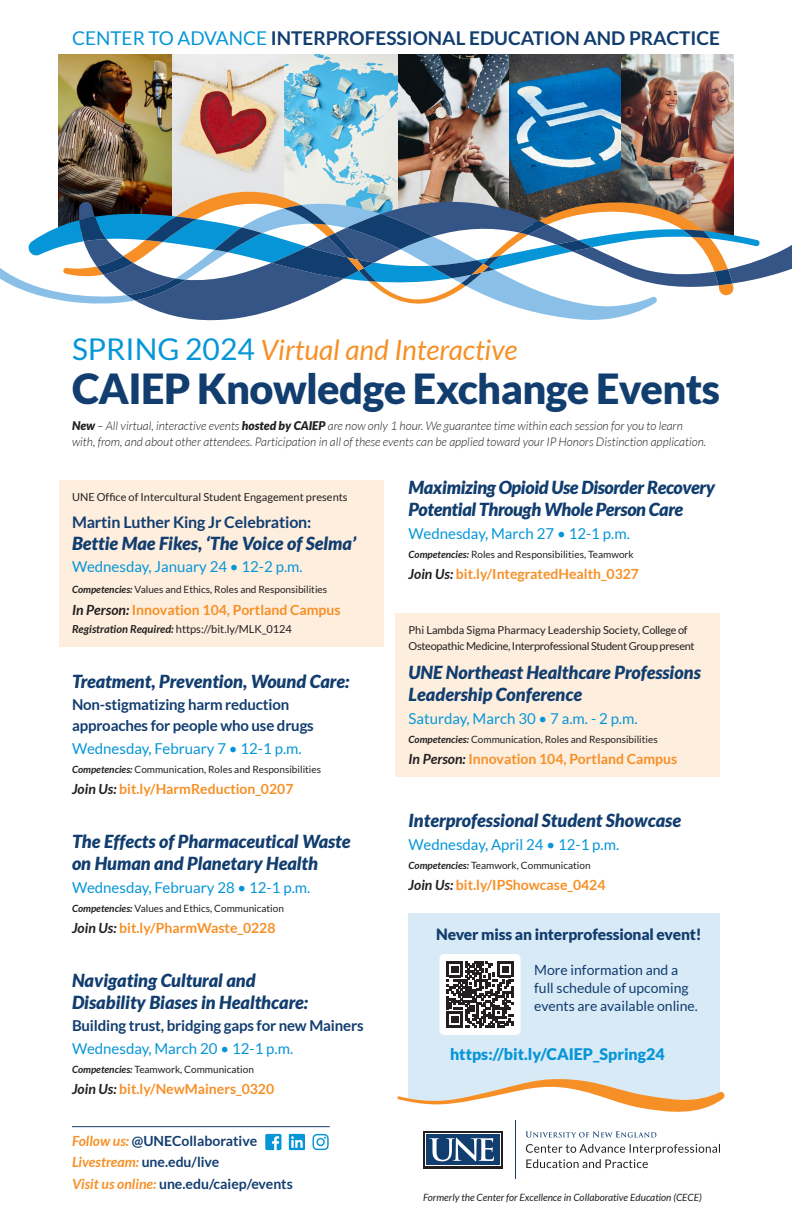
<style>
.page{position:relative;width:792px;height:1224px;background:#fff}
.page>*{position:absolute;margin:0;border:0;box-sizing:border-box;transform-origin:0 0}
.Page_Header{font:900 41.5px "Lato";letter-spacing:-.015em;color:#113d6f}
.Page_Header-2{font:italic 28px "Lato";color:#f69026}
.CAIEP_Header{font:700 19px "Lato";color:#113d6f}
.Event_Title{font:italic 900 18px/22px "Lato";color:#113d6f}
.Event_Title-2{font:italic 900 18px/22px "Lato";letter-spacing:-.02em;color:#113d6f}
.Event_Title-3{font:700 16px "Lato";letter-spacing:-.01em;color:#113d6f}
.Sidebar_URL{font:900 16px "Lato";color:#0696d7}
.Sidebar_Header{font:900 15.5px "Lato";letter-spacing:-.01em;color:#113d6f}
.Event_Date{font:15px "Lato";color:#0696d7}
.Event_Title-4{font:700 15px/21px "Lato";letter-spacing:-.01em;color:#113d6f}
.Event_Details{font:700 14px "Lato";color:#f69026}
.t1{font:700 14px "Lato";color:#113d6f}
.Sidebar_Details{font:14px/18px "Lato";color:#113d6f}
.Page_Subhead{font:italic 300 12px/16px "Lato";color:#231f20}
.Event_Title-5{font:11px/16px "Lato";letter-spacing:-.03em;color:#231f20}
.Event_Competencies{font:11px "Lato";color:#231f20}
.Event_Details-2{font:11px "Lato";color:#231f20}
.Event_Competencies-2{font:10px "Lato";color:#231f20}
.Event_Details-3{font:italic 10px "Lato";color:#231f20}
.s1{font-weight:400;color:#0696d7}
.s2{font-style:normal;font-size:30px;color:#0696d7}
.s3{font-weight:900}
.s4{font-weight:700;font-style:italic}
.s5{font-style:italic;color:#231f20}
.s6{font-style:italic;color:#f69026}
</style>
<div class="page">
<div style="left:396px;top:613px;width:324px;height:164px;background:#fdeede"></div>
<div style="left:59px;top:480px;width:324px;height:167px;background:#fdeede"></div>
<div style="left:423px;top:1131px;width:80px;height:37px;background:#231f20"></div>
<div style="left:425px;top:1133px;width:76px;height:33px;background:#fff"></div>
<div style="left:426px;top:1134px;width:74px;height:31px;background:#113d6f"></div>
<svg style="left:429px;top:1138px;width:65px;height:23px"></svg>
<hr style="left:515px;top:1120px;width:1px;height:59px;background:#113d6f">
<svg style="left:526px;top:1144px;width:194px;height:24px"></svg>
<svg style="left:525px;top:1131px;width:131px;height:7px"></svg>
<svg style="left:265px;top:1134px;width:64px;height:16px"></svg>
<img style="left:58px;top:54px;width:114px;height:134px">
<img style="left:397px;top:54px;width:113px;height:134px">
<img style="left:284px;top:54px;width:113px;height:134px">
<img style="left:172px;top:54px;width:112px;height:134px">
<img style="left:621px;top:54px;width:113px;height:134px">
<img style="left:510px;top:54px;width:111px;height:134px">
<div style="left:409px;top:913px;width:311px;height:192px;background:#d9eaf7"></div>
<svg style="left:397px;top:1078px;width:328px;height:34px"></svg>
<div style="left:440px;top:954px;width:81px;height:81px;background:#fff;border-radius:4px"></div>
<svg style="left:447px;top:961px;width:66px;height:67px"></svg>
<hr style="left:72px;top:1126px;width:258px;height:1px;background:#113d6f">
<svg style="left:0;top:188px;width:792px;height:133px"></svg>
<p class="CAIEP_Header" style="left:72px;top:27px;width:649px"><span class="s1">CENTER TO ADVANCE</span> INTERPROFESSIONAL EDUCATION AND PRACTICE</p>
<p class="Page_Header-2" style="left:72px;top:334px;width:447px"><span class="s2">SPRING 2024</span> Virtual and Interactive</p>
<p class="Page_Header" style="left:72px;top:364px;width:650px">CAIEP Knowledge Exchange Events</p>
<p class="Page_Subhead" style="left:72px;top:418px;width:636px"><span class="s3">New</span> – All virtual, interactive events <span class="s3">hosted by CAIEP</span> are now only 1 hour. We guarantee time within each session for you to learn with, from, and about other attendees. Participation in all of these events can be applied toward your IP Honors Distinction application.</p>
<p class="Event_Competencies" style="left:72px;top:491px;width:277px">UNE Office of Intercultural Student Engagement presents</p>
<p class="Event_Title-3" style="left:72px;top:513px;width:241px">Martin Luther King Jr Celebration:</p>
<p class="Event_Title" style="left:72px;top:533px;width:286px">Bettie Mae Fikes, ‘The Voice of Selma’</p>
<p class="Event_Date" style="left:72px;top:559px;width:232px">Wednesday, January 24 • 12-2 p.m.</p>
<p class="Event_Competencies-2" style="left:72px;top:584px;width:257px"><span class="s4">Competencies:</span> Values and Ethics, Roles and Responsibilities</p>
<p class="Event_Details" style="left:72px;top:602px;width:270px"><span class="s5">In Person:</span> Innovation 104, Portland Campus</p>
<p class="Event_Details-2" style="left:72px;top:623px;width:221px"><span class="s4">Registration Required:</span> https://bit.ly/MLK_0124</p>
<p class="Event_Title" style="left:72px;top:671px;width:279px">Treatment, Prevention, Wound Care:</p>
<p class="Event_Title-4" style="left:72px;top:694px;width:243px">Non-stigmatizing harm reduction approaches for people who use drugs</p>
<p class="Event_Date" style="left:72px;top:740px;width:231px">Wednesday, February 7 • 12-1 p.m.</p>
<p class="Event_Competencies-2" style="left:72px;top:763px;width:251px"><span class="s4">Competencies:</span> Communication, Roles and Responsibilities</p>
<p class="Event_Details" style="left:72px;top:781px;width:223px"><span class="s5">Join Us:</span> bit.ly/HarmReduction_0207</p>
<p class="Event_Title" style="left:72px;top:831px;width:280px">The Effects of Pharmaceutical Waste on Human and Planetary Health</p>
<p class="Event_Date" style="left:72px;top:879px;width:240px">Wednesday, February 28 • 12-1 p.m.</p>
<p class="Event_Competencies-2" style="left:72px;top:902px;width:213px"><span class="s4">Competencies:</span> Values and Ethics, Communication</p>
<p class="Event_Details" style="left:72px;top:920px;width:205px"><span class="s5">Join Us:</span> bit.ly/PharmWaste_0228</p>
<p class="Event_Title" style="left:72px;top:970px;width:238px">Navigating Cultural and<br>Disability Biases in Healthcare:</p>
<p class="Event_Title-4" style="left:72px;top:1015px;width:293px">Building trust, bridging gaps for new Mainers</p>
<p class="Event_Date" style="left:72px;top:1040px;width:223px">Wednesday, March 20 • 12-1 p.m.</p>
<p class="Event_Competencies-2" style="left:72px;top:1064px;width:183px"><span class="s4">Competencies:</span> Teamwork, Communication</p>
<p class="Event_Details" style="left:72px;top:1081px;width:204px"><span class="s5">Join Us:</span> bit.ly/NewMainers_0320</p>
<p class="t1" style="left:72px;top:1132px;width:187px"><span class="s6">Follow us:</span> @UNECollaborative</p>
<p class="t1" style="left:72px;top:1154px;width:149px"><span class="s6">Livestream:</span> une.edu/live</p>
<p class="t1" style="left:72px;top:1176px;width:222px"><span class="s6">Visit us online:</span> une.edu/caiep/events</p>
<p class="Event_Title-2" style="left:409px;top:477px;width:308px">Maximizing Opioid Use Disorder Recovery<br>Potential Through Whole Person Care</p>
<p class="Event_Date" style="left:409px;top:525px;width:223px">Wednesday, March 27 • 12-1 p.m.</p>
<p class="Event_Competencies-2" style="left:409px;top:548px;width:227px"><span class="s4">Competencies:</span> Roles and Responsibilities, Teamwork</p>
<p class="Event_Details" style="left:409px;top:566px;width:232px"><span class="s5">Join Us:</span> bit.ly/IntegratedHealth_0327</p>
<p class="Event_Title-5" style="left:409px;top:622px;width:288px">Phi Lambda Sigma Pharmacy Leadership Society, College of<br>Osteopathic Medicine, Interprofessional Student Group present</p>
<p class="Event_Title" style="left:409px;top:662px;width:294px">UNE Northeast Healthcare Professions<br>Leadership Conference</p>
<p class="Event_Date" style="left:409px;top:710px;width:231px">Saturday, March 30 • 7 a.m. - 2 p.m.</p>
<p class="Event_Competencies-2" style="left:409px;top:733px;width:251px"><span class="s4">Competencies:</span> Communication, Roles and Responsibilities</p>
<p class="Event_Details" style="left:409px;top:751px;width:270px"><span class="s5">In Person:</span> Innovation 104, Portland Campus</p>
<p class="Event_Title" style="left:409px;top:810px;width:274px">Interprofessional Student Showcase</p>
<p class="Event_Date" style="left:409px;top:836px;width:212px">Wednesday, April 24 • 12-1 p.m.</p>
<p class="Event_Competencies-2" style="left:409px;top:860px;width:183px"><span class="s4">Competencies:</span> Teamwork, Communication</p>
<p class="Event_Details" style="left:409px;top:877px;width:198px"><span class="s5">Join Us:</span> bit.ly/IPShowcase_0424</p>
<p class="Sidebar_Header" style="left:436px;top:926px;width:267px">Never miss an interprofessional event!</p>
<p class="Sidebar_Details" style="left:534px;top:961px;width:165px">More information and a full schedule of upcoming events are available online.</p>
<p class="Sidebar_URL" style="left:450px;top:1045px;width:216px">https://bit.ly/CAIEP_Spring24</p>
<p class="Event_Details-3" style="left:423px;top:1191px;width:280px">Formerly the Center for Excellence in Collaborative Education (CECE)</p>
</div>
